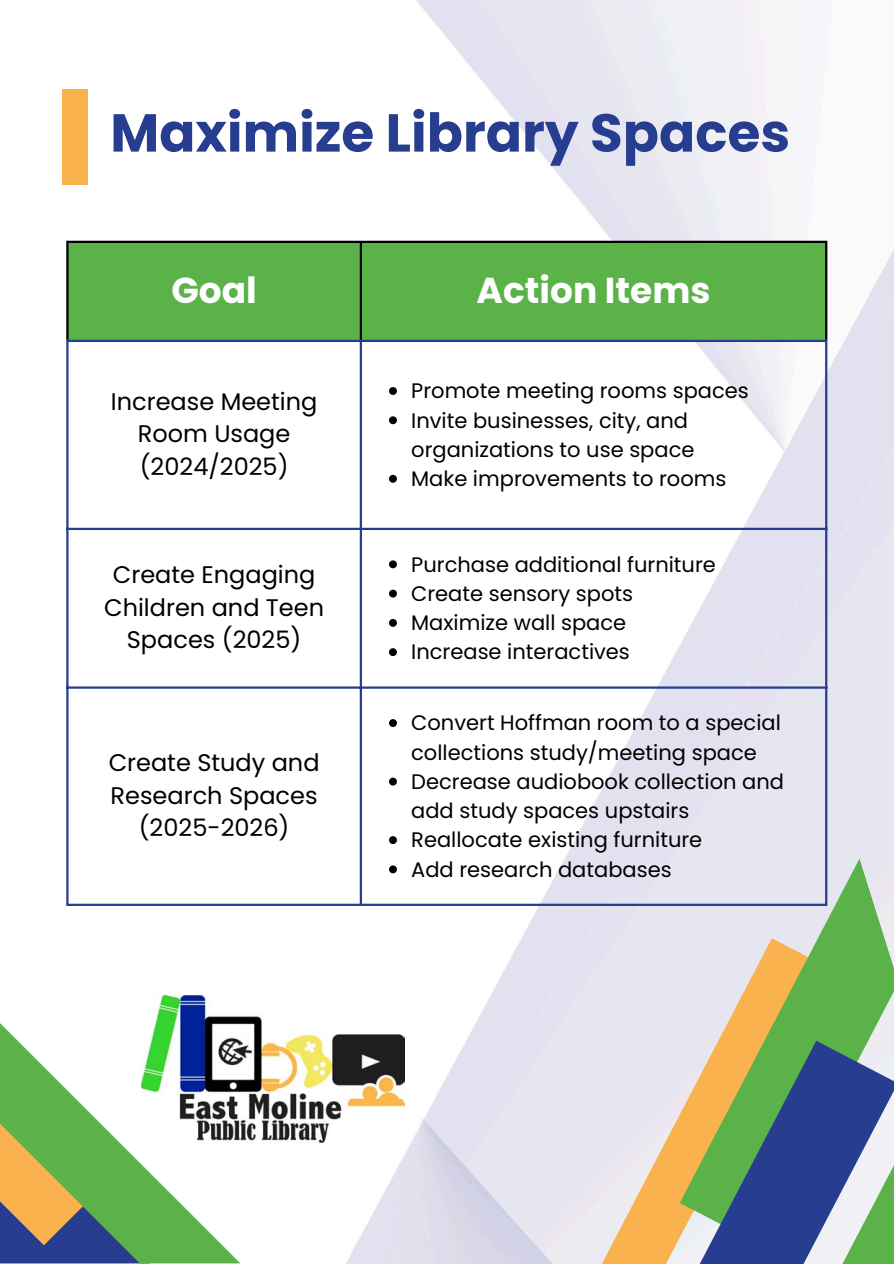
<style>
.page{position:relative;width:894px;height:1264px;background:#fff}
.page>*{position:absolute;margin:0;border:0;box-sizing:border-box;transform-origin:0 0}
.t1{font:700 53.4px "Poppins";color:#273d8f}
.t2{font:700 36px "Poppins";color:#fff}
.t3{font:24px/32.7px "Poppins";color:#000;text-align:center}
.t4{font:21px/29.2px "Poppins";color:#000}
</style>
<div class="page">
<img style="left:62px;top:0;width:831px;height:926px">
<div style="left:62px;top:89px;width:26px;height:95px;background:#f9b24e"></div>
<svg style="left:0;top:1023px;width:240px;height:240px"></svg>
<svg style="left:319px;top:926px;width:278px;height:337px"></svg>
<svg style="left:597px;top:858px;width:296px;height:163px;background:#c8d6c0"></svg>
<svg style="left:465px;top:1021px;width:428px;height:242px;background:#afb6b3"></svg>
<img style="left:141px;top:995px;width:264px;height:147px">
<div style="left:68px;top:243px;width:756px;height:97px;background:#5ab249"></div>
<svg style="left:389px;top:387px;width:8px;height:8px"></svg>
<svg style="left:389px;top:416px;width:8px;height:8px"></svg>
<svg style="left:389px;top:475px;width:8px;height:7px"></svg>
<svg style="left:389px;top:560px;width:8px;height:8px"></svg>
<svg style="left:389px;top:589px;width:8px;height:8px"></svg>
<svg style="left:389px;top:619px;width:8px;height:8px"></svg>
<svg style="left:389px;top:648px;width:8px;height:8px"></svg>
<svg style="left:389px;top:719px;width:8px;height:8px"></svg>
<svg style="left:389px;top:777px;width:8px;height:8px"></svg>
<svg style="left:389px;top:836px;width:8px;height:8px"></svg>
<svg style="left:389px;top:865px;width:8px;height:8px"></svg>
<hr style="left:66px;top:243px;width:2px;height:97px;background:#000">
<hr style="left:359px;top:243px;width:3px;height:97px;background:#000">
<hr style="left:824px;top:243px;width:3px;height:97px;background:#000">
<hr style="left:66px;top:241px;width:761px;height:2px;background:#000">
<hr style="left:66px;top:342px;width:2px;height:561px;background:#273d8f">
<hr style="left:359px;top:342px;width:3px;height:561px;background:#273d8f">
<hr style="left:824px;top:342px;width:3px;height:561px;background:#273d8f">
<hr style="left:66px;top:340px;width:761px;height:2px;background:#273d8f">
<hr style="left:66px;top:528px;width:761px;height:2px;background:#273d8f">
<hr style="left:66px;top:686px;width:761px;height:2px;background:#273d8f">
<hr style="left:66px;top:903px;width:761px;height:3px;background:#273d8f">
<p class="t1" style="left:110px;top:95px;width:681px">Maximize Library Spaces</p>
<p class="t2" style="left:171px;top:265px;width:87px">Goal</p>
<p class="t2" style="left:476px;top:265px;width:235px">Action Items</p>
<p class="t3" style="left:111px;top:385px;width:208px">Increase Meeting<br>Room Usage (2024/2025)</p>
<p class="t4" style="left:411px;top:376px;width:339px">Promote meeting rooms spaces</p>
<p class="t4" style="left:411px;top:405px;width:285px">Invite businesses, city, and organizations to use space</p>
<p class="t4" style="left:411px;top:464px;width:316px">Make improvements to rooms</p>
<p class="t3" style="left:104px;top:558px;width:221px">Create Engaging<br>Children and Teen<br>Spaces (2025)</p>
<p class="t3" style="left:109px;top:746px;width:212px">Create Study and<br>Research Spaces (2025-2026)</p>
<p class="t4" style="left:411px;top:549px;width:306px">Purchase additional furniture</p>
<p class="t4" style="left:411px;top:579px;width:223px">Create sensory spots</p>
<p class="t4" style="left:411px;top:608px;width:216px">Maximize wall space</p>
<p class="t4" style="left:411px;top:637px;width:220px">Increase interactives</p>
<p class="t4" style="left:411px;top:708px;width:371px">Convert Hoffman room to a special collections study/meeting space</p>
<p class="t4" style="left:411px;top:767px;width:374px">Decrease audiobook collection and add study spaces upstairs</p>
<p class="t4" style="left:411px;top:825px;width:292px">Reallocate existing furniture</p>
<p class="t4" style="left:411px;top:854px;width:262px">Add research databases</p>
</div>
